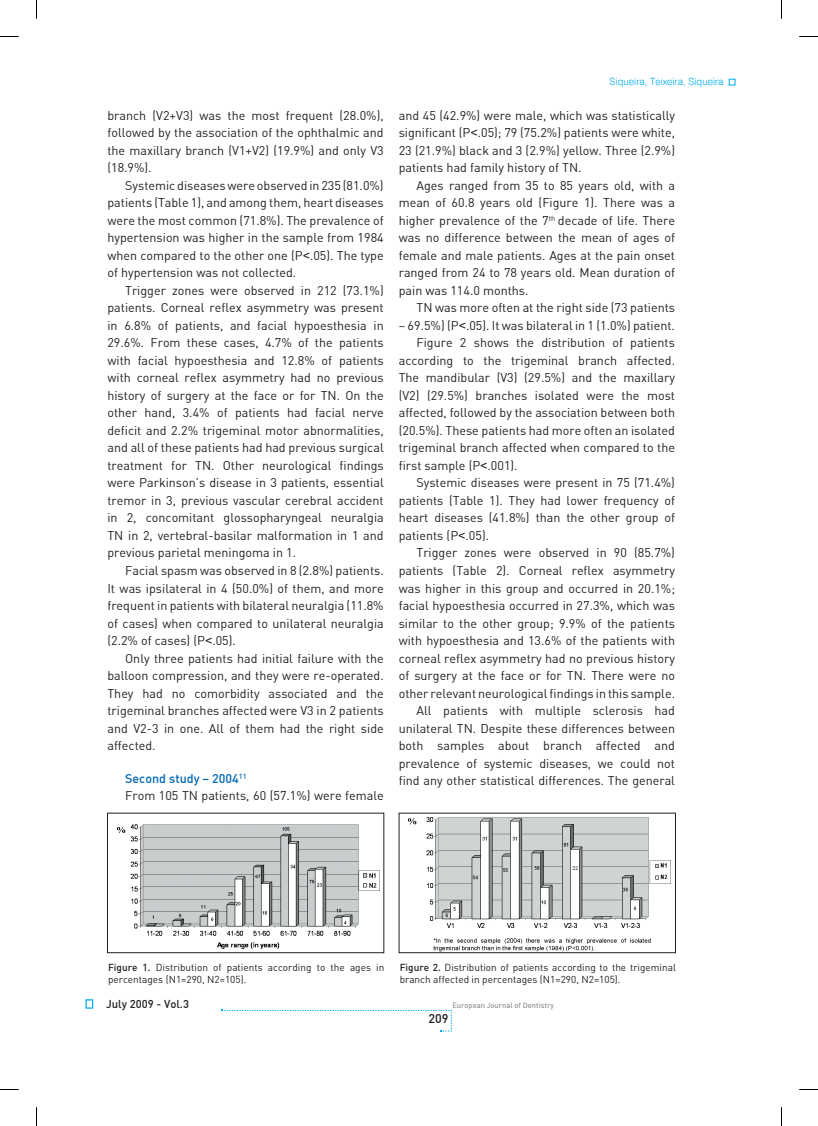
<style>
.page{position:relative;width:818px;height:1126px;background:#fff}
.page>*{position:absolute;margin:0;border:0;box-sizing:border-box;transform-origin:0 0}
.t1{font:12.5px/17.5px "Din B Regular";color:#231f20;text-align:justify}
.t2{font:12.5px "Din B Medium";color:#0166b3}
.t3{font:12.5px "Din B Medium";color:#231f20}
.t4{font:11.25px "Din B Medium";color:#231f20}
.t5{font:10px/12px "Din B Regular";color:#231f20}
.t6{font:300 10px "Swiss 721 BT";color:#00aeef}
.t7{font:7.5px "Din B Medium";color:#939598}
.s1{font-family:"Arial"}
.s2{font-family:"Din B Medium"}
</style>
<div class="page">
<div style="left:85px;top:999px;width:8px;height:9px;border:1px solid #00aeef"></div>
<svg style="left:222px;top:1009px;width:230px;height:22px"></svg>
<img style="left:116px;top:824px;width:264px;height:125px">
<img style="left:408px;top:817px;width:263px;height:133px">
<svg style="left:728px;top:79px;width:6px;height:6px"></svg>
<svg style="left:0;top:36px;width:19px;height:1px"></svg>
<svg style="left:799px;top:36px;width:18px;height:1px"></svg>
<svg style="left:0;top:1089px;width:19px;height:1px"></svg>
<svg style="left:799px;top:1089px;width:18px;height:1px"></svg>
<svg style="left:36px;top:0;width:1px;height:19px"></svg>
<svg style="left:36px;top:1107px;width:1px;height:18px"></svg>
<p class="t1" style="left:107px;top:106px;width:277px">branch (V2+V3) was the most frequent (28.0%), followed by the association of the ophthalmic and the maxillary branch (V1+V2) (19.9%) and only V3 (18.9%).</p>
<p class="t1" style="left:107px;top:176px;width:277px;text-indent:18px">Systemic diseases were observed in 235 (81.0%) patients (Table 1), and among them, heart diseases were the most common (71.8%). The prevalence of hypertension was higher in the sample from 1984 when compared to the other one (P<span class="s1">&lt;</span>.05). The type of hypertension was not collected.</p>
<p class="t1" style="left:107px;top:281px;width:277px;text-indent:18px">Trigger zones were observed in 212 (73.1%) patients. Corneal reflex asymmetry was present in 6.8% of patients, and facial hypoesthesia in 29.6%. From these cases, 4.7% of the patients with facial hypoesthesia and 12.8% of patients with corneal reflex asymmetry had no previous history of surgery at the face or for TN. On the other hand, 3.4% of patients had facial nerve deficit and 2.2% trigeminal motor abnormalities, and all of these patients had had previous surgical treatment for TN. Other neurological findings were Parkinson’s disease in 3 patients, essential tremor in 3, previous vascular cerebral accident in 2, concomitant glossopharyngeal neuralgia TN in 2, vertebral-basilar malformation in 1 and previous parietal meningoma in 1.</p>
<p class="t1" style="left:107px;top:561px;width:277px;text-indent:18px">Facial spasm was observed in 8 (2.8%) patients.<br>It was ipsilateral in 4 (50.0%) of them, and more frequent in patients with bilateral neuralgia (11.8% of cases) when compared to unilateral neuralgia (2.2% of cases) (P<span class="s1">&lt;</span>.05).</p>
<p class="t1" style="left:107px;top:649px;width:278px;text-indent:18px">Only three patients had initial failure with the balloon compression, and they were re-operated.<br>They had no comorbidity associated and the trigeminal branches affected were V3 in 2 patients and V2-3 in one. All of them had the right side affected.</p>
<p class="t2" style="left:125px;top:770px;width:123px">Second study – 2004<sup>11</sup></p>
<p class="t1" style="left:125px;top:786px;width:260px">From 105 TN patients, 60 (57.1%) were female</p>
<p class="t6" style="left:609px;top:76px;width:115px">Siqueira, Teixeira, Siqueira</p>
<p class="t1" style="left:398px;top:106px;width:278px">and 45 (42.9%) were male, which was statistically significant (P<span class="s1">&lt;</span>.05); 79 (75.2%) patients were white, 23 (21.9%) black and 3 (2.9%) yellow. Three (2.9%) patients had family history of TN.</p>
<p class="t1" style="left:398px;top:176px;width:277px;text-indent:18px">Ages ranged from 35 to 85 years old, with a mean of 60.8 years old (Figure 1). There was a higher prevalence of the 7<sup>th</sup> decade of life. There was no difference between the mean of ages of female and male patients. Ages at the pain onset ranged from 24 to 78 years old. Mean duration of pain was 114.0 months.</p>
<p class="t1" style="left:416px;top:299px;width:260px">TN was more often at the right side (73 patients</p>
<p class="t1" style="left:398px;top:316px;width:277px">– 69.5%) (P<span class="s1">&lt;</span>.05). It was bilateral in 1 (1.0%) patient.</p>
<p class="t1" style="left:416px;top:334px;width:260px">Figure 2 shows the distribution of patients</p>
<p class="t1" style="left:398px;top:351px;width:277px">according to the trigeminal branch affected.</p>
<p class="t1" style="left:398px;top:369px;width:277px">The mandibular (V3) (29.5%) and the maxillary</p>
<p class="t1" style="left:398px;top:386px;width:277px">(V2) (29.5%) branches isolated were the most</p>
<p class="t1" style="left:398px;top:404px;width:277px">affected, followed by the association between both</p>
<p class="t1" style="left:398px;top:421px;width:277px">(20.5%). These patients had more often an isolated</p>
<p class="t1" style="left:398px;top:439px;width:277px">trigeminal branch affected when compared to the</p>
<p class="t1" style="left:398px;top:456px;width:120px">first sample (P<span class="s1">&lt;</span>.001).</p>
<p class="t1" style="left:416px;top:474px;width:260px">Systemic diseases were present in 75 (71.4%)</p>
<p class="t1" style="left:398px;top:491px;width:277px">patients (Table 1). They had lower frequency of</p>
<p class="t1" style="left:398px;top:509px;width:277px">heart diseases (41.8%) than the other group of</p>
<p class="t1" style="left:398px;top:526px;width:92px">patients (P<span class="s1">&lt;</span>.05).</p>
<p class="t1" style="left:416px;top:544px;width:260px">Trigger zones were observed in 90 (85.7%)</p>
<p class="t1" style="left:398px;top:561px;width:277px">patients (Table 2). Corneal reflex asymmetry</p>
<p class="t1" style="left:398px;top:579px;width:277px">was higher in this group and occurred in 20.1%;</p>
<p class="t1" style="left:398px;top:596px;width:277px">facial hypoesthesia occurred in 27.3%, which was</p>
<p class="t1" style="left:398px;top:614px;width:277px">similar to the other group; 9.9% of the patients</p>
<p class="t1" style="left:398px;top:631px;width:277px">with hypoesthesia and 13.6% of the patients with</p>
<p class="t1" style="left:398px;top:649px;width:277px">corneal reflex asymmetry had no previous history</p>
<p class="t1" style="left:398px;top:666px;width:277px">of surgery at the face or for TN. There were no</p>
<p class="t1" style="left:398px;top:684px;width:277px">other relevant neurological findings in this sample.</p>
<p class="t1" style="left:416px;top:701px;width:260px">All patients with multiple sclerosis had</p>
<p class="t1" style="left:398px;top:719px;width:277px">unilateral TN. Despite these differences between</p>
<p class="t1" style="left:398px;top:736px;width:277px">both samples about branch affected and</p>
<p class="t1" style="left:398px;top:754px;width:277px">prevalence of systemic diseases, we could not</p>
<p class="t1" style="left:398px;top:771px;width:277px">find any other statistical differences. The general</p>
<p class="t5" style="left:108px;top:961px;width:277px"><span class="s2">Figure 1.</span> Distribution of patients according to the ages in percentages (N1=290, N2=105).</p>
<p class="t5" style="left:399px;top:961px;width:277px"><span class="s2">Figure 2.</span> Distribution of patients according to the trigeminal branch affected in percentages (N1=290, N2=105).</p>
<p class="t4" style="left:106px;top:996px;width:84px">July 2009 - Vol.3</p>
<p class="t7" style="left:452px;top:1000px;width:103px">European Journal of Dentistry</p>
<p class="t3" style="left:428px;top:1010px;width:21px">209</p>
</div>
